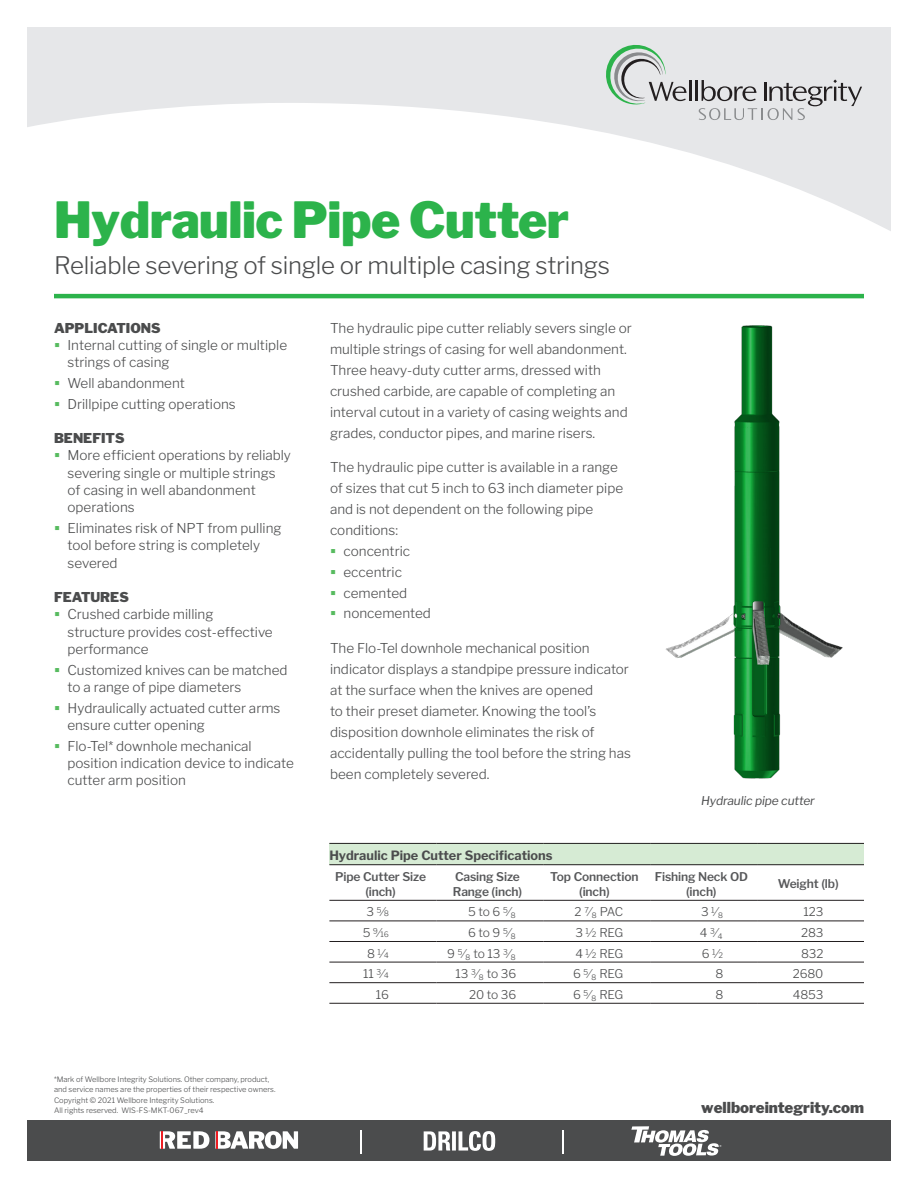
<style>
.page{position:relative;width:918px;height:1188px;background:#fff}
.page>*{position:absolute;margin:0;border:0;box-sizing:border-box;transform-origin:0 0}
.WIS_Headline{font:900 49.5px "Libre Franklin";letter-spacing:-.01em;color:#2cb34b}
.WIS_Headline_Descrip{font:300 24px "Libre Franklin";letter-spacing:-.01em;color:#4b4c4d}
.Wellbore_URL{font:900 15px "Libre Franklin";color:#4b4c4d}
.WIS_Body_Copy{font:300 13.5px/17.2px "Libre Franklin";color:#4b4c4d}
.WIS_Body_Copy_before{font:300 13.5px/21px "Libre Franklin";color:#4b4c4d}
.WIS_Sidebar_Subheads{font:900 13.5px "Libre Franklin";color:#4b4c4d}
.WIS_Table_Subhead{font:700 12.75px "Libre Franklin";color:#4b4c4d}
.WIS_Table_Text{font:300 12px "Libre Franklin";letter-spacing:-.01em;color:#4b4c4d}
.WIS_Table_2nd_subhea{font:600 12px/15px "Libre Franklin";letter-spacing:-.01em;color:#57585a;text-align:center}
.WIS_Caption{font:italic 12px "Libre Franklin";letter-spacing:-.01em;color:#4b4c4d}
.Boilerplate_info{font:300 7.5px/10.5px "Libre Franklin";color:#4b4c4d}
</style>
<div class="page">
<svg style="left:27px;top:27px;width:864px;height:204px"></svg>
<hr style="left:689px;top:80px;width:2px;height:21px;background:#231f20">
<hr style="left:696px;top:80px;width:2px;height:21px;background:#231f20">
<svg style="left:699px;top:79px;width:163px;height:41px;background:#c7c8ca"></svg>
<svg style="left:602px;top:41px;width:85px;height:65px;background:#c5d0ca"></svg>
<div style="left:0;top:1120px;width:918px;height:50px;background:#4b4c4d"></div>
<svg style="left:160px;top:1131px;width:49px;height:18px"></svg>
<svg style="left:215px;top:1131px;width:83px;height:18px"></svg>
<svg style="left:424px;top:1131px;width:71px;height:20px"></svg>
<svg style="left:631px;top:1126px;width:90px;height:30px"></svg>
<svg style="left:360px;top:1130px;width:1px;height:24px"></svg>
<svg style="left:563px;top:1130px;width:1px;height:24px"></svg>
<div style="left:0;top:0;width:27px;height:1188px;background:#fff"></div>
<div style="left:891px;top:0;width:27px;height:1188px;background:#fff"></div>
<div style="left:0;top:1161px;width:918px;height:27px;background:#fff"></div>
<hr style="left:54px;top:294px;width:810px;height:4px;background:#2cb34b">
<img style="left:665px;top:325px;width:178px;height:454px">
<div style="left:329px;top:843px;width:535px;height:22px;background:#d6ebd4"></div>
<hr style="left:329px;top:900px;width:107px;height:1px;background:#231f20">
<hr style="left:436px;top:900px;width:107px;height:1px;background:#231f20">
<hr style="left:543px;top:900px;width:107px;height:1px;background:#231f20">
<hr style="left:650px;top:900px;width:107px;height:1px;background:#231f20">
<hr style="left:329px;top:921px;width:107px;height:1px;background:#231f20">
<hr style="left:436px;top:921px;width:107px;height:1px;background:#231f20">
<hr style="left:543px;top:921px;width:107px;height:1px;background:#231f20">
<hr style="left:650px;top:921px;width:107px;height:1px;background:#231f20">
<hr style="left:757px;top:921px;width:107px;height:1px;background:#231f20">
<hr style="left:329px;top:941px;width:107px;height:1px;background:#231f20">
<hr style="left:436px;top:941px;width:107px;height:1px;background:#231f20">
<hr style="left:543px;top:941px;width:107px;height:1px;background:#231f20">
<hr style="left:650px;top:941px;width:107px;height:1px;background:#231f20">
<hr style="left:757px;top:941px;width:107px;height:1px;background:#231f20">
<hr style="left:329px;top:962px;width:107px;height:1px;background:#231f20">
<hr style="left:436px;top:962px;width:107px;height:1px;background:#231f20">
<hr style="left:543px;top:962px;width:107px;height:1px;background:#231f20">
<hr style="left:650px;top:962px;width:107px;height:1px;background:#231f20">
<hr style="left:757px;top:962px;width:107px;height:1px;background:#231f20">
<hr style="left:329px;top:982px;width:107px;height:1px;background:#231f20">
<hr style="left:436px;top:982px;width:107px;height:1px;background:#231f20">
<hr style="left:543px;top:982px;width:107px;height:1px;background:#231f20">
<hr style="left:650px;top:982px;width:107px;height:1px;background:#231f20">
<hr style="left:757px;top:982px;width:107px;height:1px;background:#231f20">
<hr style="left:329px;top:1003px;width:107px;height:1px;background:#231f20">
<hr style="left:436px;top:1003px;width:107px;height:1px;background:#231f20">
<hr style="left:543px;top:1003px;width:107px;height:1px;background:#231f20">
<hr style="left:650px;top:1003px;width:107px;height:1px;background:#231f20">
<hr style="left:757px;top:1003px;width:107px;height:1px;background:#231f20">
<hr style="left:329px;top:843px;width:107px;height:1px;background:#231f20">
<hr style="left:436px;top:843px;width:107px;height:1px;background:#231f20">
<hr style="left:543px;top:843px;width:107px;height:1px;background:#231f20">
<hr style="left:650px;top:843px;width:107px;height:1px;background:#231f20">
<hr style="left:757px;top:843px;width:107px;height:1px;background:#231f20">
<hr style="left:329px;top:864px;width:107px;height:1px;background:#231f20">
<hr style="left:436px;top:864px;width:107px;height:1px;background:#231f20">
<hr style="left:543px;top:864px;width:107px;height:1px;background:#231f20">
<hr style="left:650px;top:864px;width:107px;height:1px;background:#231f20">
<hr style="left:757px;top:864px;width:107px;height:1px;background:#231f20">
<hr style="left:757px;top:900px;width:107px;height:1px;background:#231f20">
<p class="WIS_Headline" style="left:54px;top:191px;width:517px">Hydraulic Pipe Cutter</p>
<p class="WIS_Headline_Descrip" style="left:54px;top:250px;width:558px">Reliable severing of single or multiple casing strings</p>
<p class="WIS_Sidebar_Subheads" style="left:54px;top:320px;width:108px">APPLICATIONS</p>
<p class="WIS_Body_Copy" style="left:68px;top:336px;width:221px">Internal cutting of single or multiple strings of casing</p>
<p class="WIS_Body_Copy" style="left:68px;top:374px;width:119px">Well abandonment</p>
<p class="WIS_Body_Copy" style="left:68px;top:395px;width:170px">Drillpipe cutting operations</p>
<p class="WIS_Sidebar_Subheads" style="left:54px;top:430px;width:72px">BENEFITS</p>
<p class="WIS_Body_Copy" style="left:68px;top:447px;width:225px">More efficient operations by reliably severing single or multiple strings of casing in well abandonment operations</p>
<p class="WIS_Body_Copy" style="left:68px;top:519px;width:216px">Eliminates risk of NPT from pulling tool before string is completely severed</p>
<p class="WIS_Sidebar_Subheads" style="left:54px;top:589px;width:76px">FEATURES</p>
<p class="WIS_Body_Copy" style="left:68px;top:606px;width:207px">Crushed carbide milling structure provides cost-effective performance</p>
<p class="WIS_Body_Copy" style="left:68px;top:661px;width:222px">Customized knives can be matched to a range of pipe diameters</p>
<p class="WIS_Body_Copy" style="left:68px;top:699px;width:214px">Hydraulically actuated cutter arms ensure cutter opening</p>
<p class="WIS_Body_Copy" style="left:68px;top:737px;width:228px">Flo-Tel* downhole mechanical position indication device to indicate cutter arm position</p>
<p class="Boilerplate_info" style="left:54px;top:1074px;width:223px">*Mark of Wellbore Integrity Solutions. Other company, product, and service names are the properties of their respective owners.<br>Copyright © 2021 Wellbore Integrity Solutions.<br>All rights reserved. WIS-FS-MKT-067_rev4</p>
<p class="WIS_Body_Copy" style="left:330px;top:317px;width:303px;line-height:21px">The hydraulic pipe cutter reliably severs single or multiple strings of casing for well abandonment.<br>Three heavy-duty cutter arms, dressed with crushed carbide, are capable of completing an interval cutout in a variety of casing weights and grades, conductor pipes, and marine risers.</p>
<p class="WIS_Body_Copy_before" style="left:330px;top:457px;width:295px">The hydraulic pipe cutter is available in a range of sizes that cut 5 inch to 63 inch diameter pipe and is not dependent on the following pipe conditions:</p>
<p class="WIS_Body_Copy" style="left:344px;top:542px;width:68px">concentric</p>
<p class="WIS_Body_Copy" style="left:344px;top:563px;width:60px">eccentric</p>
<p class="WIS_Body_Copy" style="left:344px;top:584px;width:65px">cemented</p>
<p class="WIS_Body_Copy" style="left:344px;top:605px;width:89px">noncemented</p>
<p class="WIS_Body_Copy" style="left:330px;top:637px;width:303px;line-height:21px">The Flo-Tel downhole mechanical position indicator displays a standpipe pressure indicator at the surface when the knives are opened<br>to their preset diameter. Knowing the tool’s disposition downhole eliminates the risk of accidentally pulling the tool before the string has been completely severed.</p>
<p class="WIS_Caption" style="left:701px;top:793px;width:115px">Hydraulic pipe cutter</p>
<p class="WIS_Table_Subhead" style="left:329px;top:848px;width:225px">Hydraulic Pipe Cutter Specifications</p>
<p class="WIS_Table_2nd_subhea" style="left:335px;top:869px;width:93px">Pipe Cutter Size (inch)</p>
<p class="WIS_Table_2nd_subhea" style="left:453px;top:869px;width:71px;text-align:left">Casing Size<br>Range (inch)</p>
<p class="WIS_Table_2nd_subhea" style="left:550px;top:869px;width:90px">Top Connection (inch)</p>
<p class="WIS_Table_2nd_subhea" style="left:655px;top:869px;width:95px">Fishing Neck OD (inch)</p>
<p class="WIS_Table_2nd_subhea" style="left:778px;top:876px;width:62px">Weight (lb)</p>
<p class="WIS_Table_Text" style="left:367px;top:905px;width:24px">3 5⁄8</p>
<p class="WIS_Table_Text" style="left:468px;top:905px;width:50px">5 to 6 5⁄8</p>
<p class="WIS_Table_Text" style="left:575px;top:905px;width:50px">2 7⁄8 PAC</p>
<p class="WIS_Table_Text" style="left:701px;top:905px;width:24px">3 1⁄8</p>
<p class="WIS_Table_Text" style="left:804px;top:905px;width:21px">123</p>
<p class="WIS_Table_Text" style="left:363px;top:925px;width:28px">5 9⁄16</p>
<p class="WIS_Table_Text" style="left:468px;top:925px;width:50px">6 to 9 5⁄8</p>
<p class="WIS_Table_Text" style="left:576px;top:925px;width:49px">3 1⁄2 REG</p>
<p class="WIS_Table_Text" style="left:700px;top:925px;width:25px">4 3⁄4</p>
<p class="WIS_Table_Text" style="left:801px;top:925px;width:24px">283</p>
<p class="WIS_Table_Text" style="left:367px;top:946px;width:23px">8 1⁄4</p>
<p class="WIS_Table_Text" style="left:447px;top:946px;width:70px">9 5⁄8 to 13 3⁄8</p>
<p class="WIS_Table_Text" style="left:576px;top:946px;width:49px">4 1⁄2 REG</p>
<p class="WIS_Table_Text" style="left:702px;top:946px;width:23px">6 1⁄2</p>
<p class="WIS_Table_Text" style="left:801px;top:946px;width:24px">832</p>
<p class="WIS_Table_Text" style="left:363px;top:967px;width:27px">11 3⁄4</p>
<p class="WIS_Table_Text" style="left:456px;top:967px;width:62px">13 3⁄8 to 36</p>
<p class="WIS_Table_Text" style="left:573px;top:967px;width:52px">6 5⁄8 REG</p>
<p class="WIS_Table_Text" style="left:715px;top:967px;width:9px">8</p>
<p class="WIS_Table_Text" style="left:793px;top:967px;width:32px">2680</p>
<p class="WIS_Table_Text" style="left:376px;top:987px;width:15px">16</p>
<p class="WIS_Table_Text" style="left:469px;top:987px;width:49px">20 to 36</p>
<p class="WIS_Table_Text" style="left:573px;top:987px;width:52px">6 5⁄8 REG</p>
<p class="WIS_Table_Text" style="left:715px;top:987px;width:9px">8</p>
<p class="WIS_Table_Text" style="left:793px;top:987px;width:32px">4853</p>
<p class="Wellbore_URL" style="left:701px;top:1098px;width:164px">wellboreintegrity.com</p>
</div>
